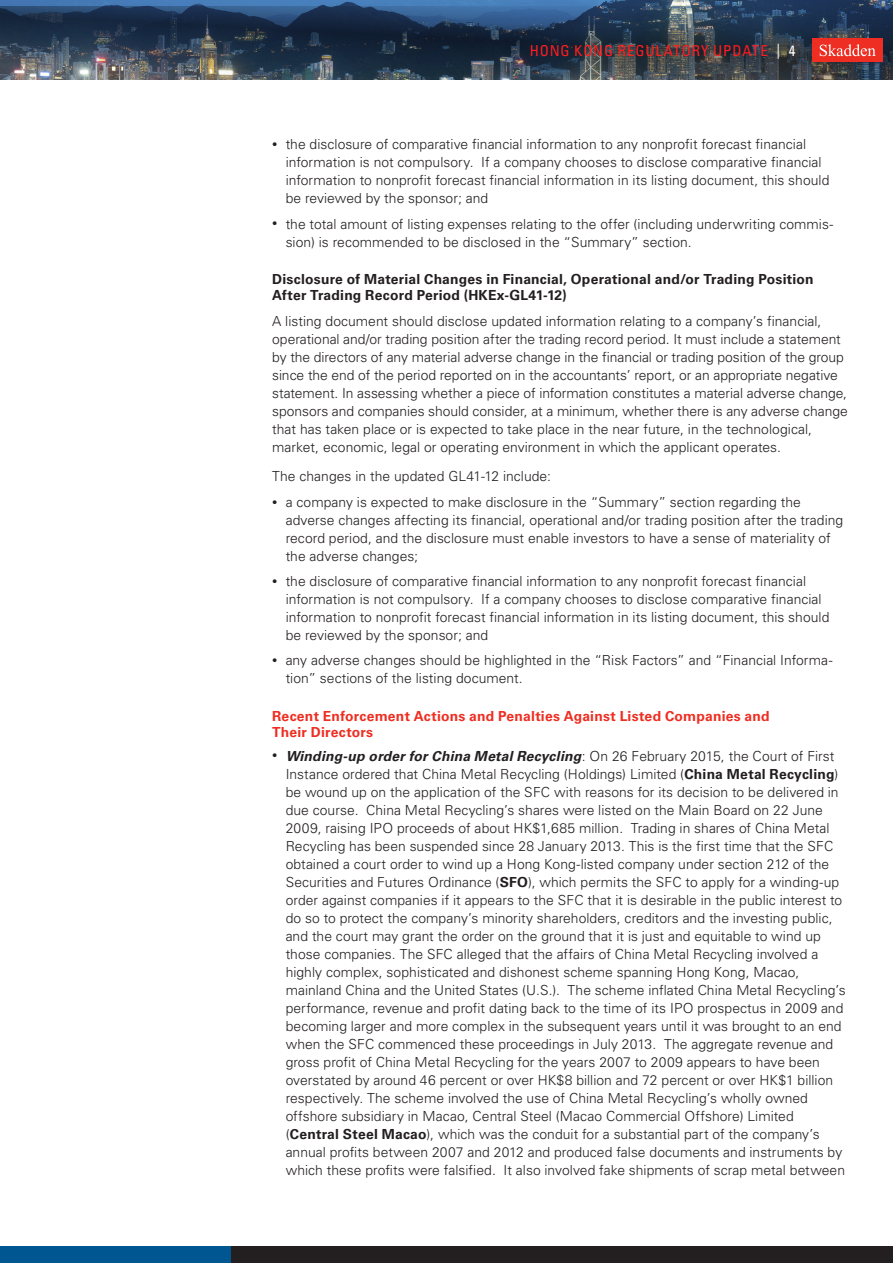
<style>
.page{position:relative;width:893px;height:1263px;background:#fff}
.page>*{position:absolute;margin:0;border:0;box-sizing:border-box;transform-origin:0 0}
.t1{font:condensed 15px "Univers LT Std";letter-spacing:.05em;color:#ff1c1e}
.t2{font:condensed 15px "Univers LT Std";color:#fff}
.t3{font:300 13.8px/18px "Univers LT Std";color:#231f20}
.t4{font:700 13.8px/16.6px "Univers LT Std";letter-spacing:.015em;color:#231f20}
.t5{font:700 13.8px/16.6px "Univers LT Std";letter-spacing:.015em;color:#ee2e22}
.s1{font-size:10.5px}
.s2{font-weight:700;font-style:italic}
.s3{font-weight:700}
</style>
<div class="page">
<img style="left:0;top:0;width:893px;height:6px">
<img style="left:0;top:6px;width:893px;height:74px">
<div style="left:0;top:1246px;width:893px;height:17px;background:#231f20"></div>
<div style="left:0;top:1246px;width:230px;height:17px;background:#005690"></div>
<div style="left:812px;top:38px;width:71px;height:24px;background:#ee2e22"></div>
<svg style="left:820px;top:44px;width:56px;height:12px"></svg>
<p class="t1" style="left:530px;top:41px;width:21px">HONG</p>
<p class="t1" style="left:574px;top:41px;width:20px">KONG</p>
<p class="t1" style="left:618px;top:41px;width:20px">REGULATORY</p>
<p class="t1" style="left:713px;top:41px;width:20px">UPDATE</p>
<p class="t2" style="left:777px;top:41px;width:20px">| 4</p>
<p class="t3" style="left:286px;top:136px;width:545px;text-indent:-14px"><span class="s1">•</span> the disclosure of comparative financial information to any nonprofit forecast financial information is not compulsory. If a company chooses to disclose comparative financial information to nonprofit forecast financial information in its listing document, this should be reviewed by the sponsor; and</p>
<p class="t3" style="left:286px;top:215px;width:549px;text-indent:-14px"><span class="s1">•</span> the total amount of listing expenses relating to the offer (including underwriting commis&shy;sion) is recommended to be disclosed in the “Summary” section.</p>
<p class="t4" style="left:272px;top:271px;width:543px">Disclosure of Material Changes in Financial, Operational and/or Trading Position<br>After Trading Record Period (HKEx-GL41-12)</p>
<p class="t3" style="left:272px;top:313px;width:577px">A listing document should disclose updated information relating to a company’s financial, operational and/or trading position after the trading record period. It must include a statement by the directors of any material adverse change in the financial or trading position of the group since the end of the period reported on in the accountants’ report, or an appropriate negative statement. In assessing whether a piece of information constitutes a material adverse change, sponsors and companies should consider, at a minimum, whether there is any adverse change that has taken place or is expected to take place in the near future, in the technological, market, economic, legal or operating environment in which the applicant operates.</p>
<p class="t3" style="left:272px;top:467px;width:280px">The changes in the updated GL41-12 include:</p>
<p class="t3" style="left:286px;top:493px;width:559px;text-indent:-14px"><span class="s1">•</span> a company is expected to make disclosure in the “Summary” section regarding the adverse changes affecting its financial, operational and/or trading position after the trading record period, and the disclosure must enable investors to have a sense of materiality of the adverse changes;</p>
<p class="t3" style="left:286px;top:572px;width:545px;text-indent:-14px"><span class="s1">•</span> the disclosure of comparative financial information to any nonprofit forecast financial information is not compulsory. If a company chooses to disclose comparative financial information to nonprofit forecast financial information in its listing document, this should be reviewed by the sponsor; and</p>
<p class="t3" style="left:286px;top:651px;width:548px;text-indent:-14px"><span class="s1">•</span> any adverse changes should be highlighted in the “Risk Factors” and “Financial Informa&shy;tion” sections of the listing document.</p>
<p class="t5" style="left:272px;top:707px;width:499px">Recent Enforcement Actions and Penalties Against Listed Companies and<br>Their Directors</p>
<p class="t3" style="left:286px;top:747px;width:562px;text-indent:-14px"><span class="s1">•</span> <span class="s2">Winding-up order for China Metal Recycling</span>: On 26 February 2015, the Court of First Instance ordered that China Metal Recycling (Holdings) Limited (<span class="s3">China Metal Recycling</span>) be wound up on the application of the SFC with reasons for its decision to be delivered in due course. China Metal Recycling’s shares were listed on the Main Board on 22 June 2009, raising IPO proceeds of about HK$1,685 million. Trading in shares of China Metal Recycling has been suspended since 28 January 2013. This is the first time that the SFC obtained a court order to wind up a Hong Kong-listed company under section 212 of the Securities and Futures Ordinance (<span class="s3">SFO</span>), which permits the SFC to apply for a winding-up order against companies if it appears to the SFC that it is desirable in the public interest to do so to protect the company’s minority shareholders, creditors and the investing public, and the court may grant the order on the ground that it is just and equitable to wind up those companies. The SFC alleged that the affairs of China Metal Recycling involved a highly complex, sophisticated and dishonest scheme spanning Hong Kong, Macao, mainland China and the United States (U.S.). The scheme inflated China Metal Recycling’s performance, revenue and profit dating back to the time of its IPO prospectus in 2009 and becoming larger and more complex in the subsequent years until it was brought to an end when the SFC commenced these proceedings in July 2013. The aggregate revenue and gross profit of China Metal Recycling for the years 2007 to 2009 appears to have been overstated by around 46 percent or over HK$8 billion and 72 percent or over HK$1 billion respectively. The scheme involved the use of China Metal Recycling’s wholly owned offshore subsidiary in Macao, Central Steel (Macao Commercial Offshore) Limited (<span class="s3">Central Steel Macao</span>), which was the conduit for a substantial part of the company’s annual profits between 2007 and 2012 and produced false documents and instruments by which these profits were falsified. It also involved fake shipments of scrap metal between</p>
</div>
